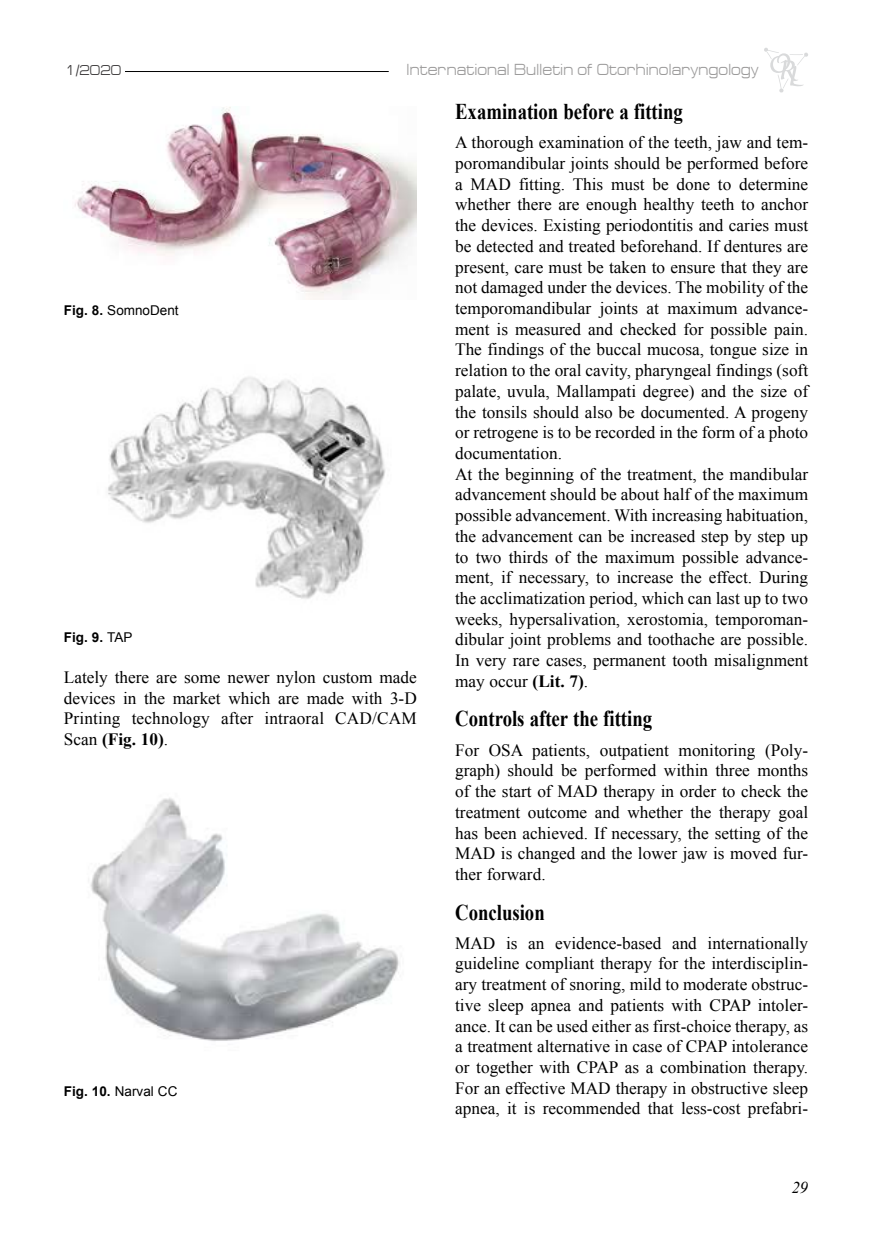
<style>
.page{position:relative;width:872px;height:1234px;background:#fff}
.page>*{position:absolute;margin:0;border:0;box-sizing:border-box;transform-origin:0 0}
.t1{font:700 22.5px "Times New Roman";color:#000;scale:.83 1}
.t2{font:17.25px/20.7px "Times New Roman";color:#000;text-align:justify}
.t3{font:italic 16.5px "Times New Roman";color:#000}
.t4{font:16.2px "Europe Ext";color:#9c9b9b;scale:.83 1}
.t5{font:14.4px "Europe Ext";color:#363435;scale:.83 1}
.t6{font:13.5px "Arial";color:#000}
.t7{font:700 13.5px "Arial";color:#000}
.s1{font-weight:700}
.s2{font-weight:400}
</style>
<div class="page">
<svg style="left:764px;top:48px;width:44px;height:44px"></svg>
<hr style="left:125px;top:71px;width:264px;height:1px;background:#000">
<img style="left:75px;top:107px;width:342px;height:192px">
<img style="left:108px;top:377px;width:278px;height:222px">
<img style="left:90px;top:798px;width:310px;height:243px">
<p class="t5" style="left:65px;top:62px;width:69px">1/2020</p>
<p class="t4" style="left:406px;top:61px;width:426px">International Bulletin of Otorhinolaryngology</p>
<p class="t6" style="left:64px;top:302px;width:116px"><span class="s1">Fig. 8.</span> SomnoDent</p>
<p class="t7" style="left:64px;top:627px;width:70px">Fig. 9. <span class="s2">TAP</span></p>
<p class="t2" style="left:64px;top:666px;width:354px">Lately there are some newer nylon custom made devices in the market which are made with 3-D Printing technology after intraoral CAD/CAM Scan <span class="s1">(Fig. 10)</span>.</p>
<p class="t6" style="left:64px;top:1082px;width:115px"><span class="s1">Fig. 10.</span> Narval CC</p>
<h1 class="t1" style="left:455px;top:96px;width:276px">Examination before a fitting</h1>
<p class="t2" style="left:455px;top:132px;width:354px;text-align:left">A thorough examination of the teeth, jaw and tem&shy;poromandibular joints should be performed before a MAD fitting. This must be done to determine whether there are enough healthy teeth to anchor the devices. Existing periodontitis and caries must be detected and treated beforehand. If dentures are present, care must be taken to ensure that they are not damaged under the devices. The mobility of the temporomandibular joints at maximum advance&shy;ment is measured and checked for possible pain.<br>The findings of the buccal mucosa, tongue size in relation to the oral cavity, pharyngeal findings (soft palate, uvula, Mallampati degree) and the size of the tonsils should also be documented. A progeny or retrogene is to be recorded in the form of a photo documentation.<br>At the beginning of the treatment, the mandibular advancement should be about half of the maximum possible advancement. With increasing habituation, the advancement can be increased step by step up to two thirds of the maximum possible advance&shy;ment, if necessary, to increase the effect. During the acclimatization period, which can last up to two weeks, hypersalivation, xerostomia, temporoman&shy;dibular joint problems and toothache are possible.<br>In very rare cases, permanent tooth misalignment may occur <span class="s1">(Lit. 7)</span>.</p>
<h1 class="t1" style="left:455px;top:703px;width:239px">Controls after the fitting</h1>
<p class="t2" style="left:455px;top:739px;width:354px">For OSA patients, outpatient monitoring (Poly&shy;graph) should be performed within three months of the start of MAD therapy in order to check the treatment outcome and whether the therapy goal has been achieved. If necessary, the setting of the MAD is changed and the lower jaw is moved fur&shy;ther forward.</p>
<h1 class="t1" style="left:455px;top:896px;width:109px">Conclusion</h1>
<p class="t2" style="left:455px;top:932px;width:354px">MAD is an evidence-based and internationally guideline compliant therapy for the interdisciplin&shy;ary treatment of snoring, mild to moderate obstruc&shy;tive sleep apnea and patients with CPAP intoler&shy;ance. It can be used either as first-choice therapy, as a treatment alternative in case of CPAP intolerance or together with CPAP as a combination therapy.<br>For an effective MAD therapy in obstructive sleep apnea, it is recommended that less-cost prefabri-</p>
<p class="t3" style="left:791px;top:1175px;width:17px">29</p>
</div>
